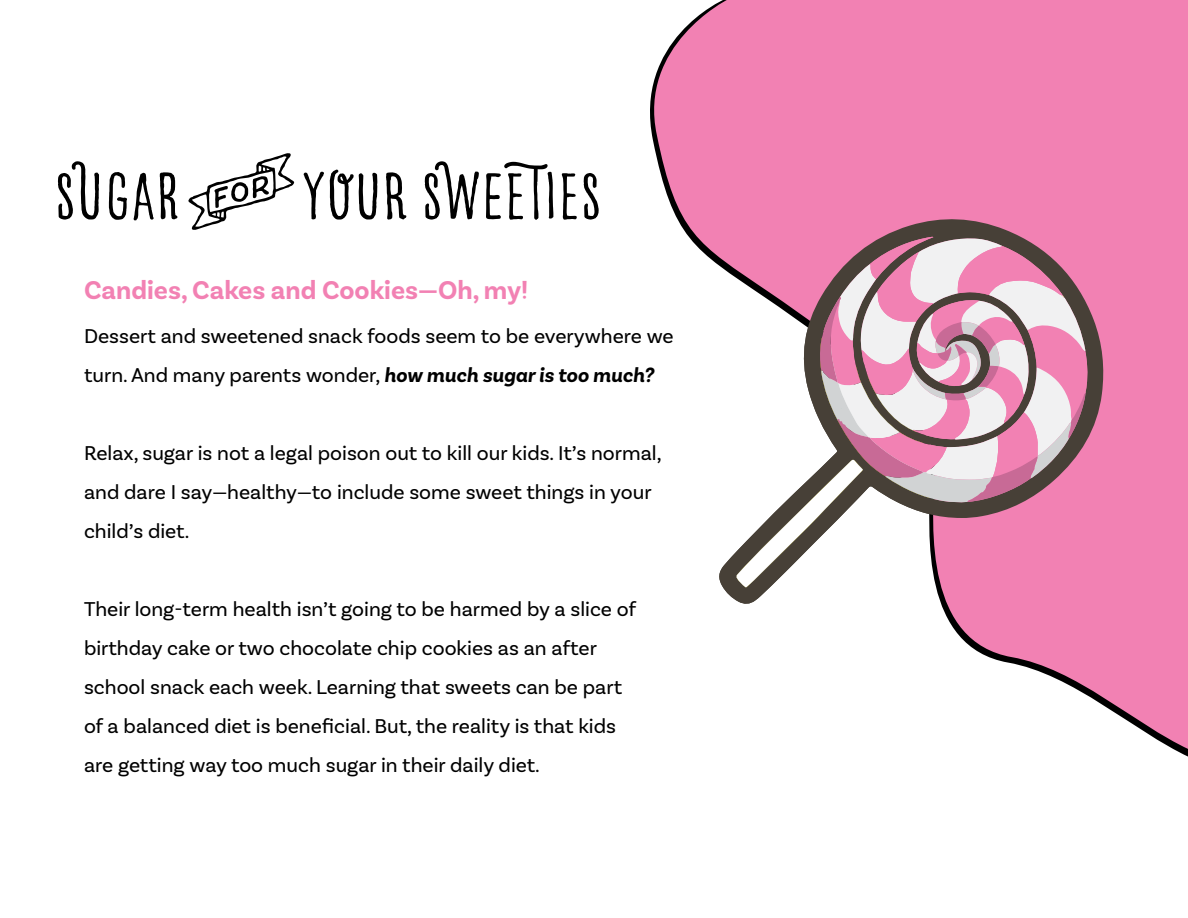
<style>
.page{position:relative;width:1188px;height:918px;background:#fff}
.page>*{position:absolute;margin:0;border:0;box-sizing:border-box;transform-origin:0 0}
.t1{font:70.5px "Goodlife Sans Condensed";color:#000}
.t2{font:700 27px "Basic Sans";color:#f281b3}
.t3{font:21px/39px "Basic Sans";color:#000}
.s1{font-weight:700;font-style:italic}
</style>
<div class="page">
<svg style="left:650px;top:0;width:538px;height:749px;fill:#f281b3"></svg>
<svg style="left:718px;top:216px;width:387px;height:389px;fill:#f281b3"></svg>
<svg style="left:736px;top:236px;width:352px;height:352px"></svg>
<h1 class="t1" style="left:54px;top:157px;width:549px">SUGAR <sup>d</sup> YOUR SWEETIES</h1>
<p class="t2" style="left:84px;top:274px;width:446px">Candies, Cakes and Cookies—Oh, my!</p>
<p class="t3" style="left:84px;top:316px;width:591px">Dessert and sweetened snack foods seem to be everywhere we turn. And many parents wonder, <span class="s1">how much sugar is too much?</span></p>
<p class="t3" style="left:84px;top:433px;width:579px">Relax, sugar is not a legal poison out to kill our kids. It’s normal, and dare I say—healthy—to include some sweet things in your child’s diet.</p>
<p class="t3" style="left:84px;top:589px;width:554px">Their long-term health isn’t going to be harmed by a slice of birthday cake or two chocolate chip cookies as an after school snack each week. Learning that sweets can be part of a balanced diet is beneficial. But, the reality is that kids are getting way too much sugar in their daily diet.</p>
</div>
